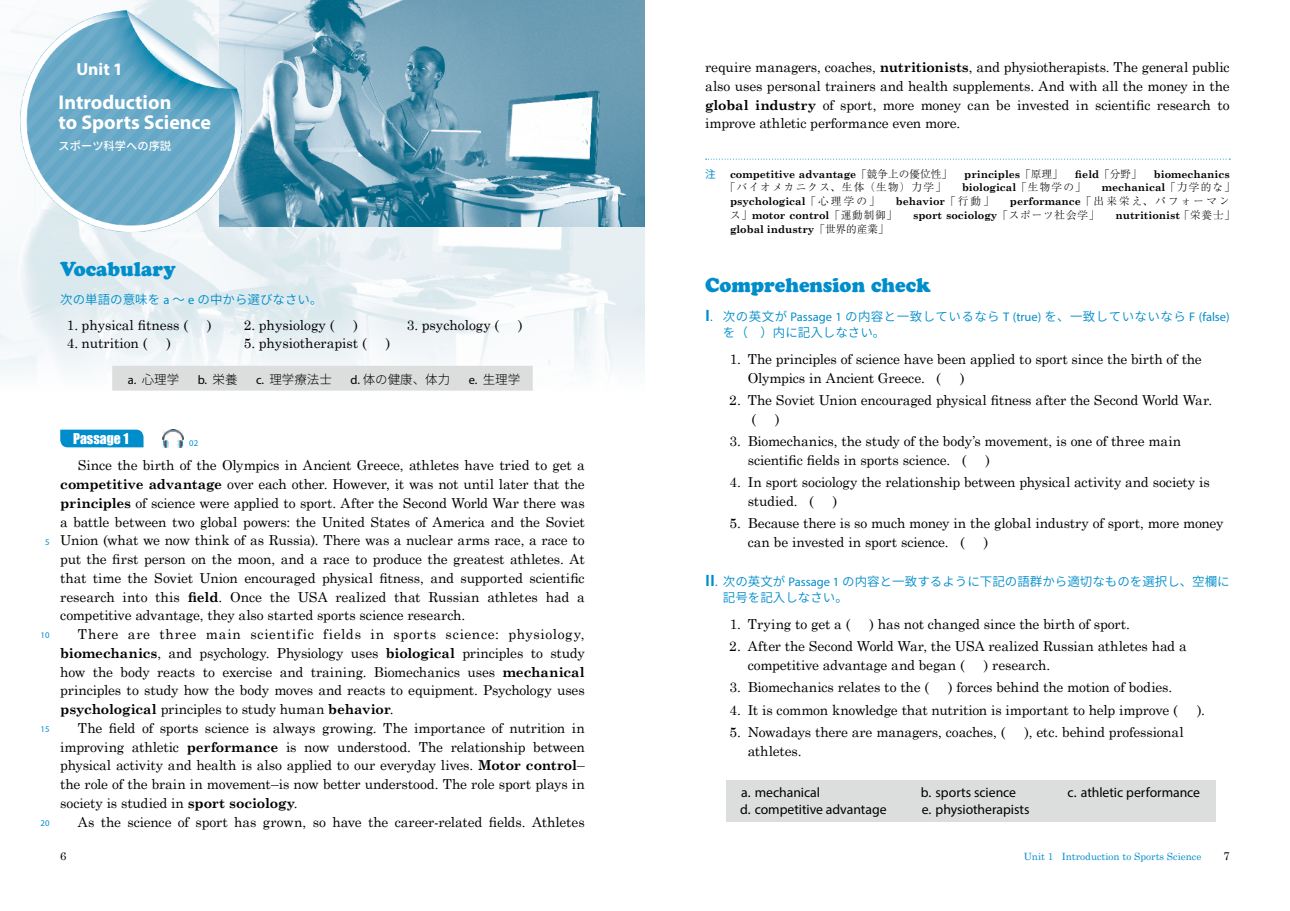
<style>
.page{position:relative;width:1290px;height:911px;background:#fff}
.page>*{position:absolute;margin:0;border:0;box-sizing:border-box;transform-origin:0 0}
.t1{font:20px "Cooper Black Std";color:#008dcb;scale:.95 1}
.t2{font:700 20px/20px "Myriad Pro";color:#fff}
.t3{font:700 17.5px "Myriad Pro";color:#fff}
.t4{font:13.75px/18.8px "Century Schoolbook";letter-spacing:-.01em;color:#000}
.t5{font:13.75px "Myriad Pro";letter-spacing:-.005em;color:#000}
.t6{font:13.75px "Century Schoolbook";letter-spacing:.01em;color:#000}
.t7{font:13.75px "Impact";color:#fff}
.t8{font:600 12.5px/16.5px "Noto Sans JP";color:#008dcb}
.t9{font:600 12.5px/16.5px "Noto Sans JP";letter-spacing:.035em;color:#008dcb}
.t10{font:300 12.5px "Noto Sans JP";color:#000}
.t11{font:12.5px "Myriad Pro";color:#000}
.t12{font:500 11.25px "Noto Sans JP";color:#fff}
.t13{font:11.25px "Century Schoolbook";color:#000}
.t14{font:700 10.62px/13.8px "Century Schoolbook";color:#000}
.t15{font:300 10.62px "Ryumin Pro";letter-spacing:.115em;color:#000}
.t16{font:10.62px "Noto Sans JP";color:#008dcb}
.t17{font:10px "Century Schoolbook";color:#008dcb}
.t18{font:8.75px "Myriad Pro";color:#008dcb}
.s1{font-weight:700}
.s2{font-family:"Ryumin Pro";font-weight:300}
.s3{font-family:"Century Schoolbook";font-weight:700}
.s4{font-family:"Myriad Pro";font-weight:400}
.s5{font-family:"Noto Sans JP";font-weight:300}
.s6{font-weight:700;font-size:15px}
</style>
<div class="page">
<img style="left:0;top:0;width:645px;height:391px">
<div style="left:112px;top:366px;width:421px;height:24px;background:#dcdddd"></div>
<svg style="left:60px;top:429px;width:84px;height:18px"></svg>
<img style="left:163px;top:429px;width:21px;height:18px">
<svg style="left:706px;top:159px;width:524px;height:1px"></svg>
<div style="left:726px;top:780px;width:489px;height:42px;background:#dcdddd"></div>
<img style="left:220px;top:0;width:425px;height:227px">
<img style="left:21px;top:10px;width:221px;height:221px">
<p class="t3" style="left:76px;top:58px;width:48px">Unit 1</p>
<h1 class="t2" style="left:59px;top:91px;width:154px">Introduction<br>to Sports Science</h1>
<p class="t12" style="left:59px;top:140px;width:114px">スポーツ科学への序説</p>
<p class="t4" style="left:705px;top:57px;width:526px;text-align:justify">require managers, coaches, <span class="s1">nutritionists</span>, and physiotherapists. The general public also uses personal trainers and health supplements. And with all the money in the <span class="s1">global industry</span> of sport, more money can be invested in scientific research to improve athletic performance even more.</p>
<p class="t16" style="left:705px;top:168px;width:12px">注</p>
<p class="t14" style="left:730px;top:167px;width:501px">competitive advantage<span class="s2">「競争上の優位性」　</span> principles<span class="s2">「原理」　</span> field<span class="s2">「分野」　</span> biomechanics</p>
<p class="t15" style="left:725px;top:179px;width:512px">「バイオメカニクス、生体（生物）力学」　　<span class="s3">biological</span>「生物学の」　　<span class="s3">mechanical</span>「力学的な」</p>
<p class="t14" style="left:730px;top:194px;width:522px">psychological<span class="s2">「心理学の」　　</span>behavior<span class="s2">「行動」　　</span>performance<span class="s2">「出来栄え、パフォーマン<br>ス」</span>motor control<span class="s2">「運動制御」　　</span>sport sociology<span class="s2">「スポーツ社会学」　　</span>nutritionist <span class="s2">「栄養士」　　</span>global industry<span class="s2">「世界的産業」</span></p>
<p class="t18" style="left:45px;top:536px;width:6px">5</p>
<p class="t18" style="left:41px;top:630px;width:10px">10</p>
<p class="t18" style="left:41px;top:723px;width:10px">15</p>
<p class="t18" style="left:41px;top:817px;width:10px">20</p>
<h1 class="t1" style="left:60px;top:257px;width:123px">Vocabulary</h1>
<p class="t8" style="left:60px;top:291px;width:264px">次の単語の意味を <span class="s4">a</span> ～ <span class="s4">e</span> の中から選びなさい。</p>
<p class="t4" style="left:67px;top:315px;width:123px">1. physical fitness (</p>
<p class="t4" style="left:207px;top:315px;width:6px">)</p>
<p class="t4" style="left:244px;top:315px;width:92px">2. physiology (</p>
<p class="t4" style="left:353px;top:315px;width:6px">)</p>
<p class="t4" style="left:407px;top:315px;width:94px">3. psychology (</p>
<p class="t4" style="left:518px;top:315px;width:6px">)</p>
<p class="t4" style="left:67px;top:334px;width:82px">4. nutrition (</p>
<p class="t4" style="left:167px;top:334px;width:6px">)</p>
<p class="t4" style="left:244px;top:334px;width:124px">5. physiotherapist (</p>
<p class="t4" style="left:386px;top:334px;width:6px">)</p>
<p class="t10" style="left:128px;top:372px;width:53px"><span class="s4">a.</span> 心理学</p>
<p class="t11" style="left:198px;top:372px;width:41px">b. <span class="s5">栄養</span></p>
<p class="t10" style="left:256px;top:372px;width:77px"><span class="s4">c.</span> 理学療法士</p>
<p class="t10" style="left:350px;top:372px;width:101px"><span class="s4">d.</span> 体の健康、体力</p>
<p class="t10" style="left:469px;top:372px;width:53px"><span class="s4">e.</span> 生理学</p>
<p class="t7" style="left:73px;top:428px;width:57px">Passage 1</p>
<p class="t18" style="left:189px;top:437px;width:10px">02</p>
<p class="t4" style="left:60px;top:455px;width:526px;text-align:justify;text-indent:18px">Since the birth of the Olympics in Ancient Greece, athletes have tried to get a <span class="s1">competitive advantage</span> over each other. However, it was not until later that the <span class="s1">principles</span> of science were applied to sport. After the Second World War there was a battle between two global powers: the United States of America and the Soviet Union (what we now think of as Russia). There was a nuclear arms race, a race to put the first person on the moon, and a race to produce the greatest athletes. At that time the Soviet Union encouraged physical fitness, and supported scientific research into this <span class="s1">field</span>. Once the USA realized that Russian athletes had a competitive advantage, they also started sports science research.</p>
<p class="t4" style="left:60px;top:624px;width:526px;text-align:justify;text-indent:18px">There are three main scientific fields in sports science: physiology, <span class="s1">biomechanics</span>, and psychology. Physiology uses <span class="s1">biological</span> principles to study how the body reacts to exercise and training. Biomechanics uses <span class="s1">mechanical </span>principles to study how the body moves and reacts to equipment. Psychology uses <span class="s1">psychological</span> principles to study human <span class="s1">behavior</span>.</p>
<p class="t4" style="left:60px;top:718px;width:526px;text-align:justify;text-indent:18px">The field of sports science is always growing. The importance of nutrition in improving athletic <span class="s1">performance</span> is now understood. The relationship between physical activity and health is also applied to our everyday lives. <span class="s1">Motor control</span>– the role of the brain in movement–is now better understood. The role sport plays in society is studied in <span class="s1">sport sociology</span>.</p>
<p class="t4" style="left:78px;top:812px;width:508px">As the science of sport has grown, so have the career-related fields. Athletes</p>
<h1 class="t1" style="left:705px;top:272px;width:239px">Comprehension check</h1>
<p class="t9" style="left:723px;top:308px;width:508px;text-indent:-18px"><span class="s6">I</span><span class="s4">.</span> 次の英文が <span class="s4">Passage 1</span> の内容と一致しているなら <span class="s4">T (true)</span> を、一致していないなら <span class="s4">F (false)</span>を（　）内に記入しなさい。</p>
<p class="t4" style="left:748px;top:349px;width:455px;text-indent:-18px">1. The principles of science have been applied to sport since the birth of the<br>Olympics in Ancient Greece. (</p>
<p class="t4" style="left:960px;top:368px;width:6px">)</p>
<p class="t4" style="left:751px;top:390px;width:462px;text-indent:-22px">2. The Soviet Union encouraged physical fitness after the Second World War. (</p>
<p class="t4" style="left:775px;top:409px;width:6px">)</p>
<p class="t4" style="left:748px;top:431px;width:435px;text-indent:-18px">3. Biomechanics, the study of the body’s movement, is one of three main scientific fields in sports science. (</p>
<p class="t4" style="left:985px;top:450px;width:6px">)</p>
<p class="t4" style="left:748px;top:472px;width:463px;text-indent:-18px">4. In sport sociology the relationship between physical activity and society is studied. (</p>
<p class="t4" style="left:833px;top:491px;width:6px">)</p>
<p class="t4" style="left:748px;top:513px;width:477px;text-indent:-18px">5. Because there is so much money in the global industry of sport, more money can be invested in sport science. (</p>
<p class="t4" style="left:984px;top:532px;width:6px">)</p>
<p class="t8" style="left:723px;top:573px;width:508px;text-indent:-18px"><span class="s6">II</span><span class="s4">.</span> 次の英文が <span class="s4">Passage 1</span> の内容と一致するように下記の語群から適切なものを選択し、空欄に記号を記入しなさい。</p>
<p class="t6" style="left:730px;top:615px;width:122px">1. Trying to get a (</p>
<p class="t4" style="left:869px;top:614px;width:262px">) has not changed since the birth of sport.</p>
<p class="t4" style="left:748px;top:636px;width:440px;text-indent:-18px">2. After the Second World War, the USA realized Russian athletes had a competitive advantage and began (</p>
<p class="t4" style="left:984px;top:655px;width:68px">) research.</p>
<p class="t4" style="left:729px;top:677px;width:201px">3. Biomechanics relates to the (</p>
<p class="t4" style="left:948px;top:677px;width:226px">) forces behind the motion of bodies.</p>
<p class="t4" style="left:729px;top:700px;width:450px">4. It is common knowledge that nutrition is important to help improve (</p>
<p class="t4" style="left:1197px;top:700px;width:9px">).</p>
<p class="t4" style="left:729px;top:722px;width:277px">5. Nowadays there are managers, coaches, (</p>
<p class="t4" style="left:1024px;top:722px;width:161px">), etc. behind professional</p>
<p class="t4" style="left:748px;top:741px;width:55px">athletes.</p>
<p class="t5" style="left:741px;top:783px;width:80px">a. mechanical</p>
<p class="t5" style="left:921px;top:783px;width:97px">b. sports science</p>
<p class="t5" style="left:1067px;top:783px;width:134px">c. athletic performance</p>
<p class="t5" style="left:740px;top:801px;width:148px">d. competitive advantage</p>
<p class="t5" style="left:922px;top:801px;width:109px">e. physiotherapists</p>
<p class="t13" style="left:60px;top:848px;width:8px">6</p>
<p class="t17" style="left:1024px;top:850px;width:179px">Unit 1 Introduction to Sports Science</p>
<p class="t13" style="left:1223px;top:848px;width:8px">7</p>
</div>
